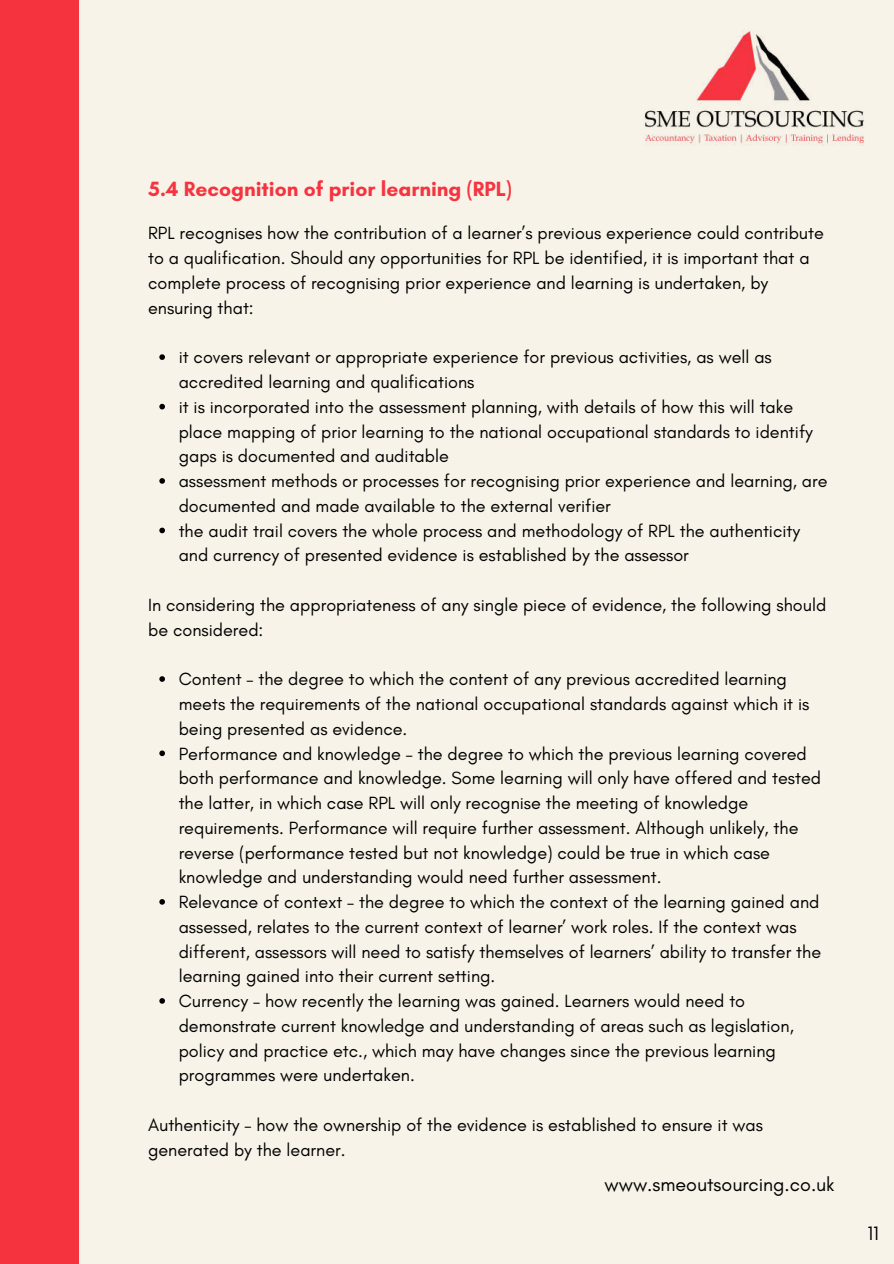
<style>
.page{position:relative;width:894px;height:1264px;background:#fff}
.page>*{position:absolute;margin:0;border:0;box-sizing:border-box;transform-origin:0 0}
.t1{font:700 21px "Glacial Indifference";color:#f63440}
.t2{font:19.65px "Glacial Indifference";color:#000}
.t3{font:18px/24.8px "Glacial Indifference";color:#000}
</style>
<div class="page">
<div style="left:0;top:0;width:893px;height:1263px;background:#f8f3e8"></div>
<img style="left:645px;top:31px;width:219px;height:115px">
<div style="left:0;top:0;width:78px;height:1263px;background:#f5333f"></div>
<svg style="left:159px;top:354px;width:6px;height:6px"></svg>
<svg style="left:159px;top:404px;width:6px;height:5px"></svg>
<svg style="left:159px;top:478px;width:6px;height:6px"></svg>
<svg style="left:159px;top:527px;width:6px;height:6px"></svg>
<svg style="left:159px;top:676px;width:6px;height:6px"></svg>
<svg style="left:159px;top:750px;width:6px;height:6px"></svg>
<svg style="left:159px;top:899px;width:6px;height:5px"></svg>
<svg style="left:159px;top:998px;width:6px;height:5px"></svg>
<p class="t1" style="left:149px;top:176px;width:365px">5.4 Recognition of prior learning (RPL)</p>
<p class="t3" style="left:148px;top:221px;width:677px">RPL recognises how the contribution of a learner’s previous experience could contribute to a qualification. Should any opportunities for RPL be identified, it is important that a complete process of recognising prior experience and learning is undertaken, by ensuring that:</p>
<p class="t3" style="left:179px;top:344px;width:650px">it covers relevant or appropriate experience for previous activities, as well as accredited learning and qualifications<br>it is incorporated into the assessment planning, with details of how this will take place mapping of prior learning to the national occupational standards to identify gaps is documented and auditable<br>assessment methods or processes for recognising prior experience and learning, are documented and made available to the external verifier<br>the audit trail covers the whole process and methodology of RPL the authenticity and currency of presented evidence is established by the assessor</p>
<p class="t3" style="left:148px;top:592px;width:679px">In considering the appropriateness of any single piece of evidence, the following should be considered:</p>
<p class="t3" style="left:179px;top:666px;width:643px">Content – the degree to which the content of any previous accredited learning meets the requirements of the national occupational standards against which it is being presented as evidence.<br>Performance and knowledge – the degree to which the previous learning covered both performance and knowledge. Some learning will only have offered and tested the latter, in which case RPL will only recognise the meeting of knowledge requirements. Performance will require further assessment. Although unlikely, the reverse (performance tested but not knowledge) could be true in which case knowledge and understanding would need further assessment.<br>Relevance of context – the degree to which the context of the learning gained and assessed, relates to the current context of learner’ work roles. If the context was different, assessors will need to satisfy themselves of learners’ ability to transfer the learning gained into their current setting.<br>Currency – how recently the learning was gained. Learners would need to demonstrate current knowledge and understanding of areas such as legislation, policy and practice etc., which may have changes since the previous learning programmes were undertaken.</p>
<p class="t3" style="left:148px;top:1112px;width:616px">Authenticity – how the ownership of the evidence is established to ensure it was generated by the learner.</p>
<p class="t2" style="left:604px;top:1172px;width:231px">www.smeoutsourcing.co.uk</p>
<p class="t2" style="left:867px;top:1221px;width:13px">11</p>
</div>
